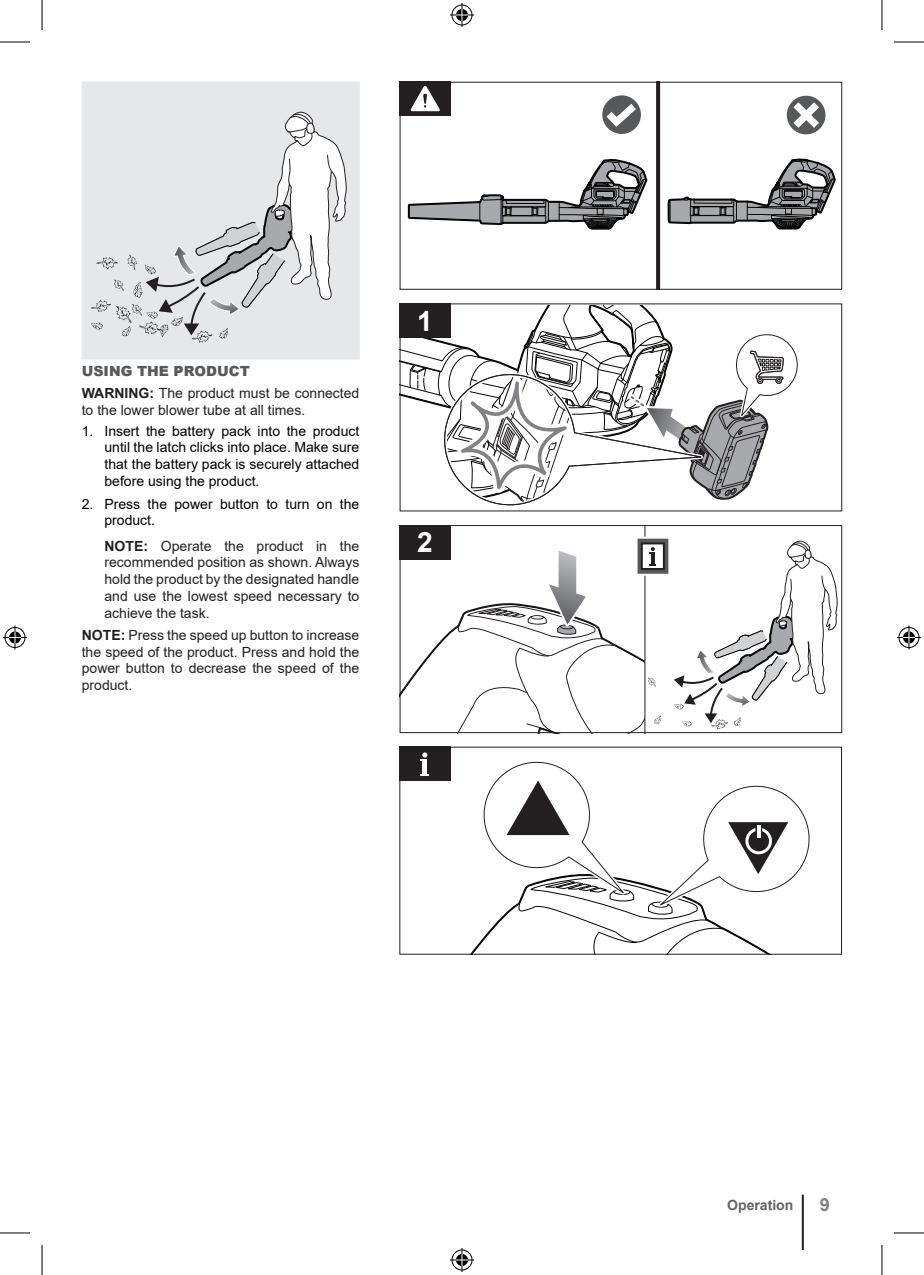
<style>
.page{position:relative;width:924px;height:1275px;background:#fff}
.page>*{position:absolute;margin:0;border:0;box-sizing:border-box;transform-origin:0 0}
.Step_number{font:700 28px "Arial";color:#fff}
.t1{font:700 18px "Arial";color:#808285}
.Getting_started{font:14px/16.8px "Arial";color:#231f20}
.t2{font:14px/16.8px "Arial";color:#000;text-align:justify}
.Body_Text_-_Normal{font:14px/16.8px "Arial";color:#231f20;text-align:justify}
.Title_Header{font:900 14px "Arial";color:#57585a}
.t3{font:700 14px "Arial";color:#636366}
.s1{font-weight:700}
</style>
<div class="page">
<hr style="left:801px;top:1194px;width:2px;height:56px;background:#231f20">
<div style="left:83px;top:83px;width:275px;height:275px;background:#e6e7e9"></div>
<svg style="left:91px;top:111px;width:255px;height:232px"></svg>
<div style="left:82px;top:82px;width:277px;height:277px;border:2px solid #e6e7e9"></div>
<svg style="left:407px;top:159px;width:241px;height:71px"></svg>
<svg style="left:667px;top:158px;width:169px;height:72px"></svg>
<svg style="left:659px;top:84px;width:1px;height:204px"></svg>
<svg style="left:656px;top:84px;width:3px;height:204px"></svg>
<div style="left:783px;top:93px;width:45px;height:44px;border:6px solid #fff;border-radius:50%"></div>
<div style="left:786px;top:96px;width:39px;height:38px;background:#57585a;border-radius:50%"></div>
<svg style="left:793px;top:102px;width:25px;height:26px"></svg>
<div style="left:599px;top:92px;width:44px;height:45px;border:6px solid #fff;border-radius:50%"></div>
<div style="left:602px;top:95px;width:38px;height:39px;background:#57585a;border-radius:50%"></div>
<svg style="left:606px;top:104px;width:29px;height:23px"></svg>
<div style="left:399px;top:82px;width:442px;height:208px;border:1px solid #231f20"></div>
<div style="left:399px;top:82px;width:51px;height:34px;background:#231f20"></div>
<svg style="left:401px;top:305px;width:397px;height:201px"></svg>
<div style="left:399px;top:303px;width:51px;height:34px;background:#231f20"></div>
<hr style="left:644px;top:525px;width:1px;height:208px;background:#231f20">
<svg style="left:401px;top:536px;width:436px;height:195px"></svg>
<div style="left:399px;top:525px;width:442px;height:208px;border:1px solid #231f20"></div>
<div style="left:399px;top:525px;width:51px;height:34px;background:#231f20"></div>
<div style="left:399px;top:746px;width:51px;height:34px;background:#231f20"></div>
<svg style="left:410px;top:86px;width:30px;height:25px"></svg>
<svg style="left:399px;top:752px;width:442px;height:202px"></svg>
<hr style="left:0;top:42px;width:30px;height:1px;background:#000">
<hr style="left:893px;top:42px;width:30px;height:1px;background:#000">
<hr style="left:0;top:1232px;width:30px;height:1px;background:#000">
<hr style="left:893px;top:1232px;width:30px;height:1px;background:#000">
<hr style="left:42px;top:0;width:1px;height:30px;background:#000">
<hr style="left:42px;top:1245px;width:1px;height:30px;background:#000">
<hr style="left:881px;top:0;width:1px;height:30px;background:#000">
<hr style="left:881px;top:1245px;width:1px;height:30px;background:#000">
<svg style="left:450px;top:3px;width:24px;height:24px"></svg>
<svg style="left:450px;top:1248px;width:24px;height:24px"></svg>
<svg style="left:3px;top:625px;width:24px;height:24px"></svg>
<svg style="left:897px;top:625px;width:23px;height:24px"></svg>
<p class="Title_Header" style="left:82px;top:361px;width:169px">USING THE PRODUCT</p>
<p class="Getting_started" style="left:82px;top:385px;width:279px"><span class="s1">WARNING:</span> The product must be connected to the lower blower tube at all times.</p>
<p class="t2" style="left:104px;top:422px;width:256px;text-indent:-23px">1. Insert the battery pack into the product until the latch clicks into place. Make sure that the battery pack is securely attached before using the product.</p>
<p class="t2" style="left:104px;top:495px;width:256px;text-indent:-23px">2. Press the power button to turn on the product.</p>
<p class="Body_Text_-_Normal" style="left:104px;top:537px;width:256px"><span class="s1">NOTE:</span> Operate the product in the recommended position as shown. Always hold the product by the designated handle and use the lowest speed necessary to achieve the task.</p>
<p class="Getting_started" style="left:82px;top:626px;width:279px;text-align:justify"><span class="s1">NOTE:</span> Press the speed up button to increase the speed of the product. Press and hold the power button to decrease the speed of the product.</p>
<p class="Step_number" style="left:417px;top:301px;width:17px">1</p>
<p class="Step_number" style="left:417px;top:523px;width:17px">2</p>
<p class="t3" style="left:726px;top:1195px;width:68px">Operation</p>
<p class="t1" style="left:819px;top:1191px;width:12px">9</p>
</div>
